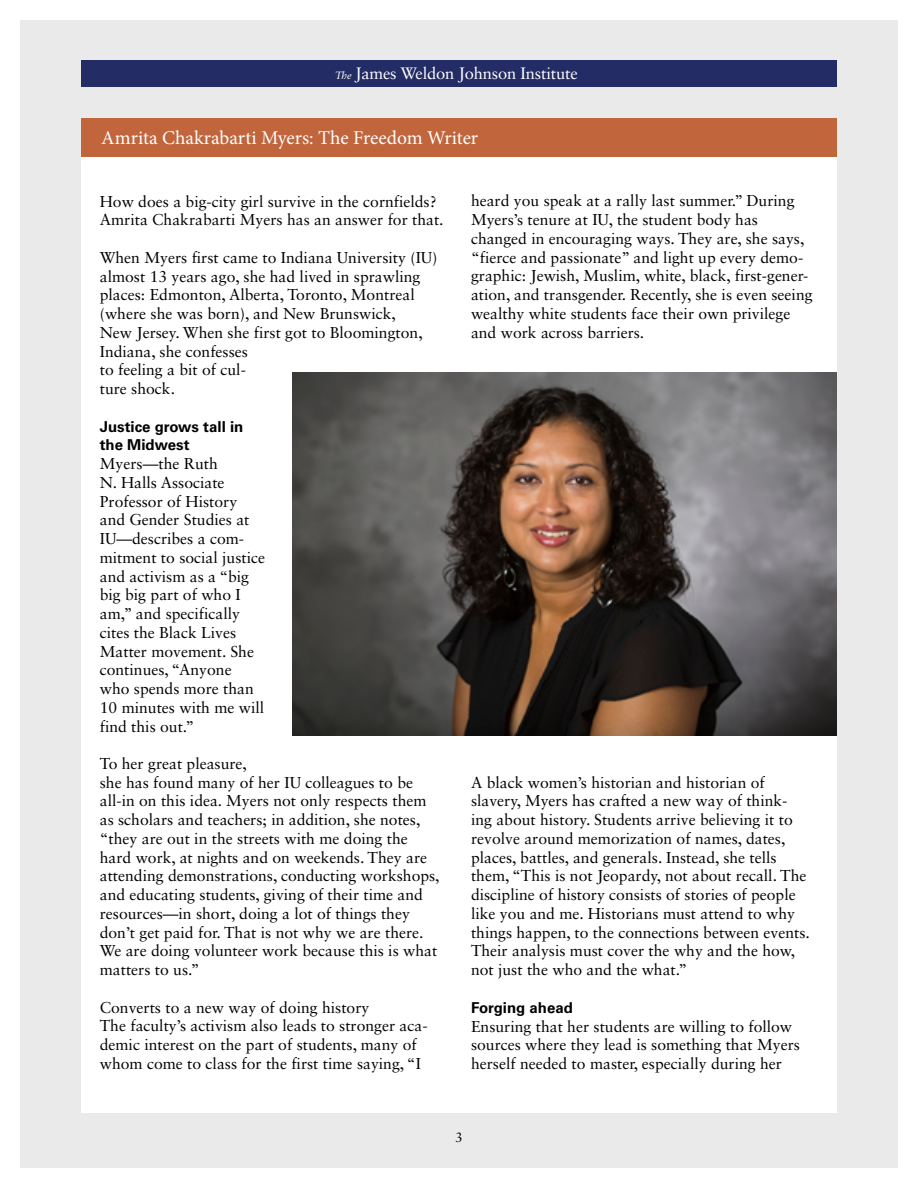
<style>
.page{position:relative;width:918px;height:1188px;background:#fff}
.page>*{position:absolute;margin:0;border:0;box-sizing:border-box;transform-origin:0 0}
.t1{font:19.5px "Minion Pro";color:#fff}
.t2{font:16.5px "Sabon LT Std";letter-spacing:-.01em;color:#fff}
.t3{font:15.75px/18.8px "Sabon LT Std";color:#000}
.t4{font:700 15px/18.8px "Univers LT";color:#000}
.t5{font:13.5px "Sabon LT Std";color:#000}
.s1{font-style:italic;font-size:10.5px}
</style>
<div class="page">
<div style="left:20px;top:20px;width:878px;height:1148px;background:#eaeaea"></div>
<div style="left:81px;top:60px;width:756px;height:27px;background:#232c64"></div>
<div style="left:81px;top:157px;width:756px;height:956px;background:#fff"></div>
<img style="left:292px;top:372px;width:544px;height:363px">
<div style="left:81px;top:118px;width:756px;height:39px;background:#c1653d"></div>
<p class="t2" style="left:335px;top:63px;width:244px"><span class="s1">The</span> James Weldon Johnson Institute</p>
<p class="t1" style="left:101px;top:125px;width:378px">Amrita Chakrabarti Myers: The Freedom Writer</p>
<p class="t3" style="left:100px;top:192px;width:345px">How does a big-city girl survive in the cornfields?<br>Amrita Chakrabarti Myers has an answer for that.</p>
<p class="t3" style="left:100px;top:248px;width:339px">When Myers first came to Indiana University (IU) almost 13 years ago, she had lived in sprawling places: Edmonton, Alberta, Toronto, Montreal (where she was born), and New Brunswick,<br>New Jersey. When she first got to Bloomington, Indiana, she confesses<br>to feeling a bit of cul-<br>ture shock.</p>
<p class="t4" style="left:100px;top:417px;width:145px">Justice grows tall in the Midwest</p>
<p class="t3" style="left:100px;top:454px;width:167px">Myers—the Ruth<br>N. Halls Associate<br>Professor of History and Gender Studies at<br>IU—describes a com&shy;mitment to social justice and activism as a “big big big part of who I am,” and specifically cites the Black Lives<br>Matter movement. She continues, “Anyone who spends more than<br>10 minutes with me will find this out.”</p>
<p class="t3" style="left:100px;top:754px;width:341px">To her great pleasure,<br>she has found many of her IU colleagues to be all-in on this idea. Myers not only respects them as scholars and teachers; in addition, she notes, “they are out in the streets with me doing the hard work, at nights and on weekends. They are attending demonstrations, conducting workshops, and educating students, giving of their time and resources—in short, doing a lot of things they don’t get paid for. That is not why we are there.<br>We are doing volunteer work because this is what matters to us.”</p>
<p class="t3" style="left:100px;top:998px;width:329px">Converts to a new way of doing history<br>The faculty’s activism also leads to stronger aca&shy;demic interest on the part of students, many of whom come to class for the first time saying, “I</p>
<p class="t3" style="left:471px;top:191px;width:343px">heard you speak at a rally last summer.” During Myers’s tenure at IU, the student body has changed in encouraging ways. They are, she says, “fierce and passionate” and light up every demo&shy;graphic: Jewish, Muslim, white, black, first-gener&shy;ation, and transgender. Recently, she is even seeing wealthy white students face their own privilege and work across barriers.</p>
<p class="t3" style="left:471px;top:773px;width:340px">A black women’s historian and historian of slavery, Myers has crafted a new way of think&shy;ing about history. Students arrive believing it to revolve around memorization of names, dates, places, battles, and generals. Instead, she tells them, “This is not Jeopardy, not about recall. The discipline of history consists of stories of people like you and me. Historians must attend to why things happen, to the connections between events.<br>Their analysis must cover the why and the how, not just the who and the what.”</p>
<p class="t4" style="left:471px;top:998px;width:103px">Forging ahead</p>
<p class="t3" style="left:471px;top:1017px;width:331px">Ensuring that her students are willing to follow sources where they lead is something that Myers herself needed to master, especially during her</p>
<p class="t5" style="left:455px;top:1130px;width:9px">3</p>
</div>
